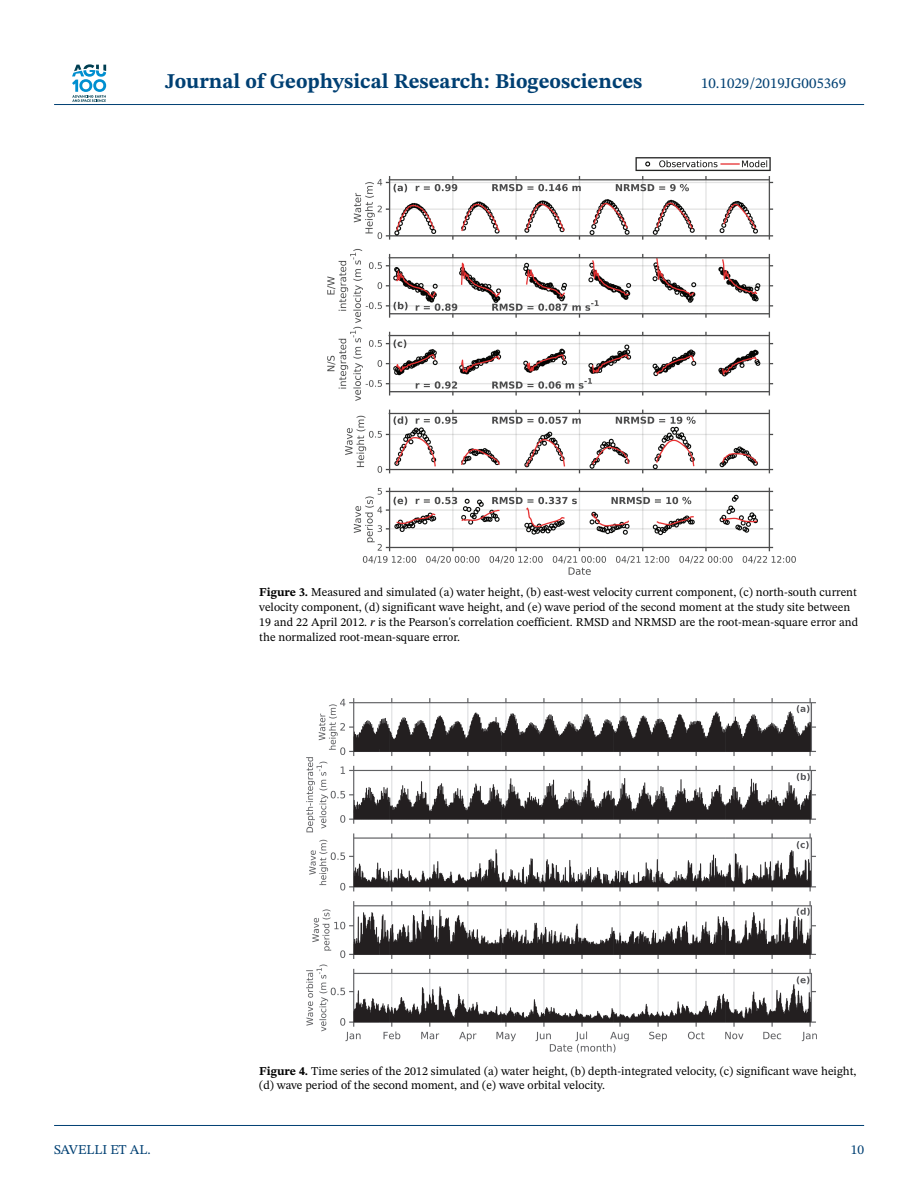
<style>
.page{position:relative;width:918px;height:1188px;background:#fff}
.page>*{position:absolute;margin:0;border:0;box-sizing:border-box;transform-origin:0 0}
.t1{font:700 21px "STIX Two Text";color:#004073}
.t2{font:15px "STIX Two Text";color:#004073}
.t3{font:13.5px "STIX Two Text";color:#004073}
.t4{font:12px/15px "STIX Two Text";color:#000}
.s1{font-weight:700}
.s2{font-style:italic}
</style>
<div class="page">
<svg style="left:72px;top:64px;width:34px;height:38px"></svg>
<hr style="left:54px;top:104px;width:810px;height:1px;background:#004073">
<img style="left:327px;top:157px;width:469px;height:418px">
<img style="left:306px;top:698px;width:511px;height:355px">
<hr style="left:54px;top:1125px;width:810px;height:1px;background:#004073">
<h1 class="t1" style="left:165px;top:73px;width:479px">Journal of Geophysical Research: Biogeosciences</h1>
<p class="t2" style="left:701px;top:77px;width:147px">10.1029/2019JG005369</p>
<p class="t4" style="left:259px;top:586px;width:601px"><span class="s1">Figure 3.</span> Measured and simulated (a) water height, (b) east-west velocity current component, (c) north-south current velocity component, (d) significant wave height, and (e) wave period of the second moment at the study site between 19 and 22 April 2012. <span class="s2">r</span> is the Pearson's correlation coefficient. RMSD and NRMSD are the root-mean-square error and the normalized root-mean-square error.</p>
<p class="t4" style="left:259px;top:1064px;width:599px"><span class="s1">Figure 4.</span> Time series of the 2012 simulated (a) water height, (b) depth-integrated velocity, (c) significant wave height, (d) wave period of the second moment, and (e) wave orbital velocity.</p>
<p class="t3" style="left:54px;top:1144px;width:98px">SAVELLI ET AL.</p>
<p class="t3" style="left:851px;top:1144px;width:15px">10</p>
</div>
